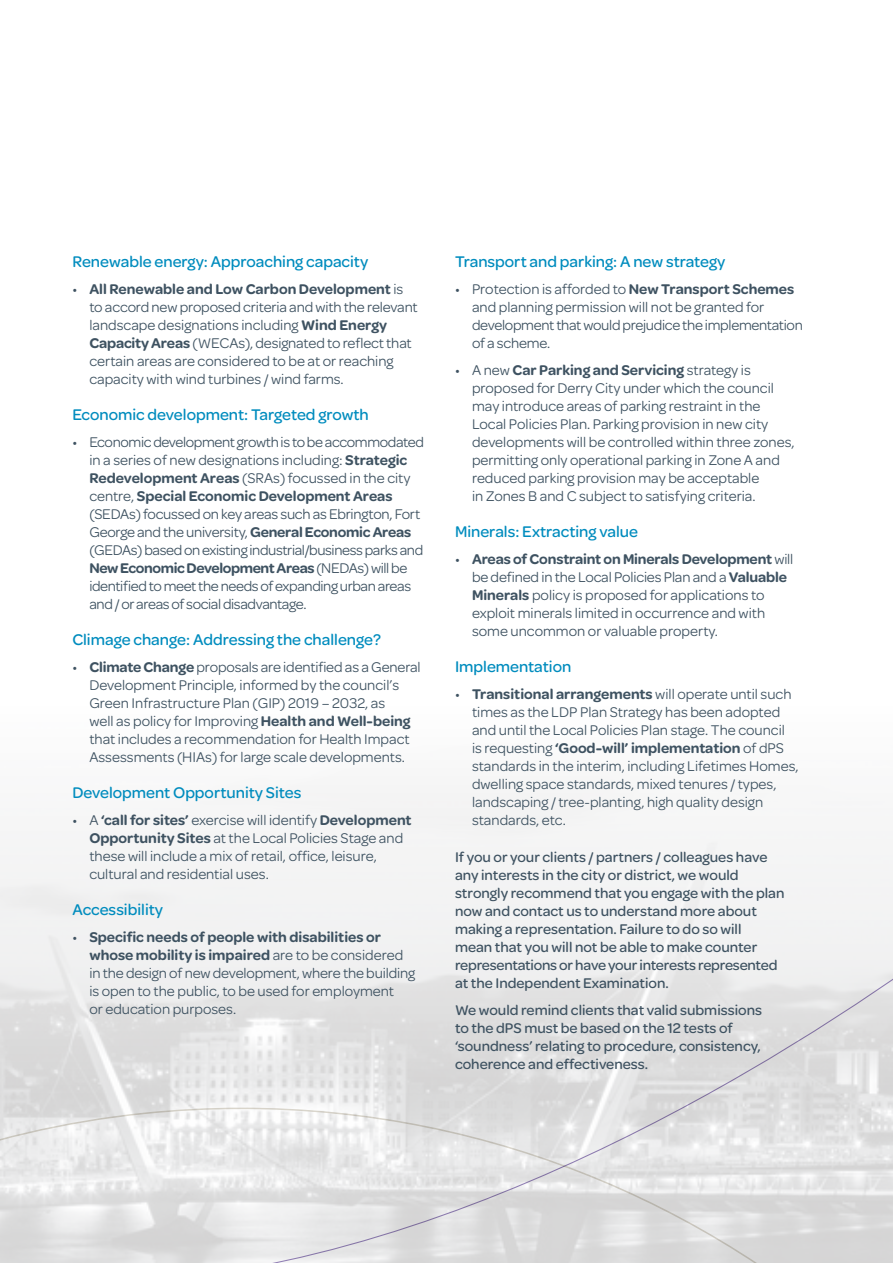
<style>
.page{position:relative;width:893px;height:1263px;background:#fff}
.page>*{position:absolute;margin:0;border:0;box-sizing:border-box;transform-origin:0 0}
.Tertiary{font:500 16.5px "Omnes";color:#008cbe}
.Bullets_-_1st_level{font:15px/18px "Omnes";color:#3e5261}
.Bullets_-_1st_level-2{font:500 15px/18px "Omnes";color:#3e5261}
.Bullets_-_1st_level-3{font:15px/18px "Omnes";letter-spacing:-.025em;color:#3e5261}
.s1{font-weight:600}
</style>
<div class="page">
<svg style="left:0;top:793px;width:893px;height:268px"></svg>
<svg style="left:0;top:1061px;width:893px;height:202px;background:#e2e2e2"></svg>
<p class="Tertiary" style="left:72px;top:250px;width:297px">Renewable energy: Approaching capacity</p>
<p class="Bullets_-_1st_level" style="left:89px;top:279px;width:330px;text-indent:-17px">• <span class="s1">All Renewable and Low Carbon Development</span> is to accord new proposed criteria and with the relevant landscape designations including <span class="s1">Wind Energy Capacity Areas</span> (WECAs), designated to reflect that certain areas are considered to be at or reaching capacity with wind turbines / wind farms.</p>
<p class="Tertiary" style="left:72px;top:403px;width:298px">Economic development: Targeted growth</p>
<p class="Bullets_-_1st_level-3" style="left:89px;top:432px;width:336px;text-indent:-17px">• Economic development growth is to be accommodated in a series of new designations including: <span class="s1">Strategic Redevelopment Areas</span> (SRAs) focussed in the city centre, <span class="s1">Special Economic Development Areas </span>(SEDAs) focussed on key areas such as Ebrington, Fort George and the university, <span class="s1">General Economic Areas </span>(GEDAs) based on existing industrial/business parks and <span class="s1">New Economic Development Areas</span> (NEDAs) will be identified to meet the needs of expanding urban areas and / or areas of social disadvantage.</p>
<p class="Tertiary" style="left:72px;top:628px;width:310px">Climage change: Addressing the challenge?</p>
<p class="Bullets_-_1st_level" style="left:89px;top:657px;width:333px;text-indent:-17px">• <span class="s1">Climate Change</span> proposals are identified as a General Development Principle, informed by the council’s Green Infrastructure Plan (GIP) 2019 – 2032, as<br>well as policy for Improving <span class="s1">Health and Well-being </span>that includes a recommendation for Health Impact Assessments (HIAs) for large scale developments.</p>
<p class="Tertiary" style="left:72px;top:781px;width:231px">Development Opportunity Sites</p>
<p class="Bullets_-_1st_level" style="left:89px;top:810px;width:324px;text-indent:-17px">• A <span class="s1">‘call for sites’</span> exercise will identify <span class="s1">Development Opportunity Sites</span> at the Local Policies Stage and these will include a mix of retail, office, leisure, cultural and residential uses.</p>
<p class="Tertiary" style="left:72px;top:898px;width:92px">Accessibility</p>
<p class="Bullets_-_1st_level" style="left:89px;top:927px;width:327px;text-indent:-17px">• <span class="s1">Specific needs of people with disabilities or whose mobility is impaired</span> are to be considered in the design of new development, where the building is open to the public, to be used for employment<br>or education purposes.</p>
<p class="Tertiary" style="left:455px;top:250px;width:272px">Transport and parking: A new strategy</p>
<p class="Bullets_-_1st_level" style="left:472px;top:279px;width:332px;text-indent:-17px">• Protection is afforded to <span class="s1">New Transport Schemes </span>and planning permission will not be granted for development that would prejudice the implementation of a scheme.</p>
<p class="Bullets_-_1st_level" style="left:472px;top:360px;width:324px;text-indent:-17px">• A new <span class="s1">Car Parking and Servicing</span> strategy is proposed for Derry City under which the council may introduce areas of parking restraint in the Local Policies Plan. Parking provision in new city developments will be controlled within three zones, permitting only operational parking in Zone A and reduced parking provision may be acceptable<br>in Zones B and C subject to satisfying criteria.</p>
<p class="Tertiary" style="left:455px;top:520px;width:185px">Minerals: Extracting value</p>
<p class="Bullets_-_1st_level" style="left:472px;top:549px;width:323px;text-indent:-17px">• <span class="s1">Areas of Constraint on Minerals Development</span> will be defined in the Local Policies Plan and a <span class="s1">Valuable Minerals</span> policy is proposed for applications to exploit minerals limited in occurrence and with some uncommon or valuable property.</p>
<p class="Tertiary" style="left:455px;top:655px;width:118px">Implementation</p>
<p class="Bullets_-_1st_level" style="left:472px;top:684px;width:328px;text-indent:-17px">• <span class="s1">Transitional arrangements</span> will operate until such times as the LDP Plan Strategy has been adopted and until the Local Policies Plan stage. The council is requesting <span class="s1">‘Good-will’ implementation</span> of dPS standards in the interim, including Lifetimes Homes, dwelling space standards, mixed tenures / types, landscaping / tree-planting, high quality design standards, etc.</p>
<p class="Bullets_-_1st_level-2" style="left:455px;top:847px;width:331px">If you or your clients / partners / colleagues have any interests in the city or district, we would strongly recommend that you engage with the plan now and contact us to understand more about making a representation. Failure to do so will<br>mean that you will not be able to make counter representations or have your interests represented at the Independent Examination.</p>
<p class="Bullets_-_1st_level-2" style="left:455px;top:1000px;width:309px">We would remind clients that valid submissions to the dPS must be based on the 12 tests of ‘soundness’ relating to procedure, consistency, coherence and effectiveness.</p>
</div>
